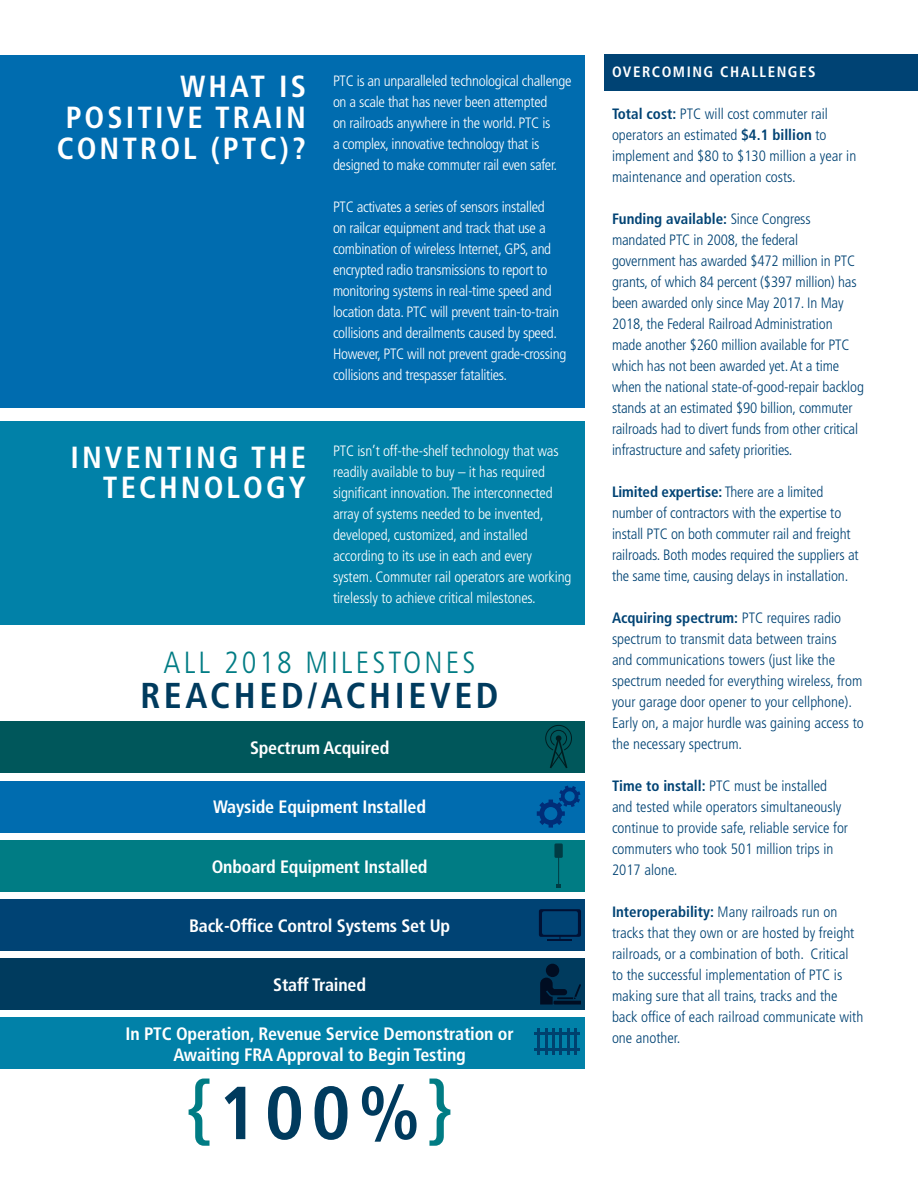
<style>
.page{position:relative;width:918px;height:1188px;background:#fff}
.page>*{position:absolute;margin:0;border:0;box-sizing:border-box;transform-origin:0 0}
.Heads{font:700 condensed 75px "Frutiger";color:#003b5e}
.Heads-2{font:700 condensed 36px "Frutiger";letter-spacing:.1em;color:#003b5e}
.Heads-3{font:700 condensed 30.6px/30.6px "Frutiger";letter-spacing:.1em;color:#fff;text-align:right}
.Heads-4{font:300 condensed 30.6px "Frutiger";letter-spacing:.1em;color:#007c84}
.Body{font:700 condensed 18px/21px "Frutiger";letter-spacing:-.01em;color:#fff;text-align:center}
.Body-2{font:300 condensed 15px/21px "Frutiger";color:#004374}
.Body-3{font:300 condensed 15px/21px "Frutiger";letter-spacing:-.02em;color:#fff}
.Heads-5{font:700 condensed 15px "Frutiger";letter-spacing:.1em;color:#fff}
.s1{color:#007c84}
.s2{font-weight:700}
</style>
<div class="page">
<div style="left:604px;top:55px;width:314px;height:36px;background:#004374"></div>
<div style="left:0;top:422px;width:585px;height:203px;background:#0181a8"></div>
<div style="left:0;top:55px;width:585px;height:353px;background:#006caf"></div>
<div style="left:0;top:959px;width:585px;height:51px;background:#003b5e"></div>
<div style="left:0;top:899px;width:585px;height:51px;background:#004374"></div>
<div style="left:0;top:840px;width:585px;height:51px;background:#007c84"></div>
<div style="left:0;top:781px;width:585px;height:51px;background:#006caf"></div>
<div style="left:0;top:722px;width:585px;height:51px;background:#00575b"></div>
<div style="left:0;top:1018px;width:585px;height:51px;background:#0181a8"></div>
<div style="left:550px;top:730px;width:17px;height:17px;border:1px solid #00575b;border-radius:50%"></div>
<div style="left:545px;top:725px;width:27px;height:27px;border:1px solid #00575b;border-radius:50%"></div>
<svg style="left:547px;top:732px;width:23px;height:36px"></svg>
<svg style="left:537px;top:786px;width:43px;height:42px"></svg>
<div style="left:554px;top:843px;width:9px;height:15px;background:#003c44;border-radius:2px"></div>
<div style="left:539px;top:909px;width:42px;height:28px;background:#001134;border-radius:2px"></div>
<div style="left:542px;top:911px;width:36px;height:24px;background:#004374;border-radius:2px"></div>
<div style="left:546px;top:964px;width:13px;height:13px;background:#000d22;border-radius:50%"></div>
<svg style="left:540px;top:978px;width:41px;height:27px"></svg>
<p class="Heads-3" style="left:57px;top:72px;width:251px;text-align:justify;text-indent:123px">WHAT IS POSITIVE TRAIN CONTROL (PTC)?</p>
<p class="Heads-3" style="left:71px;top:442px;width:237px">INVENTING THE<br>TECHNOLOGY</p>
<p class="Body-3" style="left:333px;top:70px;width:240px">PTC is an unparalleled technological challenge on a scale that has never been attempted<br>on railroads anywhere in the world. PTC is<br>a complex, innovative technology that is designed to make commuter rail even safer.</p>
<p class="Body-3" style="left:333px;top:197px;width:235px">PTC activates a series of sensors installed<br>on railcar equipment and track that use a combination of wireless Internet, GPS, and encrypted radio transmissions to report to monitoring systems in real-time speed and location data. PTC will prevent train-to-train collisions and derailments caused by speed.<br>However, PTC will not prevent grade-crossing collisions and trespasser fatalities.</p>
<p class="Body-3" style="left:333px;top:441px;width:240px">PTC isn’t off-the-shelf technology that was readily available to buy – it has required significant innovation. The interconnected array of systems needed to be invented, developed, customized, and installed according to its use in each and every system. Commuter rail operators are working tirelessly to achieve critical milestones.</p>
<p class="Heads-4" style="left:164px;top:645px;width:313px">ALL 2018 MILESTONES</p>
<p class="Heads-2" style="left:140px;top:674px;width:360px">REACHED/ACHIEVED</p>
<p class="Body" style="left:250px;top:737px;width:141px">Spectrum Acquired</p>
<p class="Body" style="left:213px;top:797px;width:214px">Wayside Equipment Installed</p>
<p class="Body" style="left:212px;top:856px;width:217px">Onboard Equipment Installed</p>
<p class="Body" style="left:189px;top:915px;width:263px">Back-Office Control Systems Set Up</p>
<p class="Body" style="left:273px;top:974px;width:94px">Staff Trained</p>
<p class="Body" style="left:126px;top:1023px;width:390px">In PTC Operation, Revenue Service Demonstration or<br>Awaiting FRA Approval to Begin Testing</p>
<p class="Heads" style="left:186px;top:1069px;width:268px"><span class="s1">{</span>100%<span class="s1">}</span></p>
<p class="Heads-5" style="left:612px;top:63px;width:205px">OVERCOMING CHALLENGES</p>
<p class="Body-2" style="left:612px;top:104px;width:246px"><span class="s2">Total cost:</span> PTC will cost commuter rail operators an estimated <span class="s2">$4.1 billion</span> to implement and $80 to $130 million a year in maintenance and operation costs.</p>
<p class="Body-2" style="left:612px;top:209px;width:253px"><span class="s2">Funding available:</span> Since Congress mandated PTC in 2008, the federal government has awarded $472 million in PTC grants, of which 84 percent ($397 million) has been awarded only since May 2017. In May 2018, the Federal Railroad Administration made another $260 million available for PTC which has not been awarded yet. At a time when the national state-of-good-repair backlog stands at an estimated $90 billion, commuter railroads had to divert funds from other critical infrastructure and safety priorities.</p>
<p class="Body-2" style="left:612px;top:482px;width:248px"><span class="s2">Limited expertise:</span> There are a limited number of contractors with the expertise to install PTC on both commuter rail and freight railroads. Both modes required the suppliers at the same time, causing delays in installation.</p>
<p class="Body-2" style="left:612px;top:608px;width:253px"><span class="s2">Acquiring spectrum:</span> PTC requires radio spectrum to transmit data between trains<br>and communications towers (just like the spectrum needed for everything wireless, from your garage door opener to your cellphone).<br>Early on, a major hurdle was gaining access to the necessary spectrum.</p>
<p class="Body-2" style="left:612px;top:776px;width:238px"><span class="s2">Time to install:</span> PTC must be installed and tested while operators simultaneously continue to provide safe, reliable service for commuters who took 501 million trips in 2017 alone.</p>
<p class="Body-2" style="left:612px;top:902px;width:253px"><span class="s2">Interoperability:</span> Many railroads run on tracks that they own or are hosted by freight railroads, or a combination of both. Critical<br>to the successful implementation of PTC is making sure that all trains, tracks and the back office of each railroad communicate with one another.</p>
</div>
